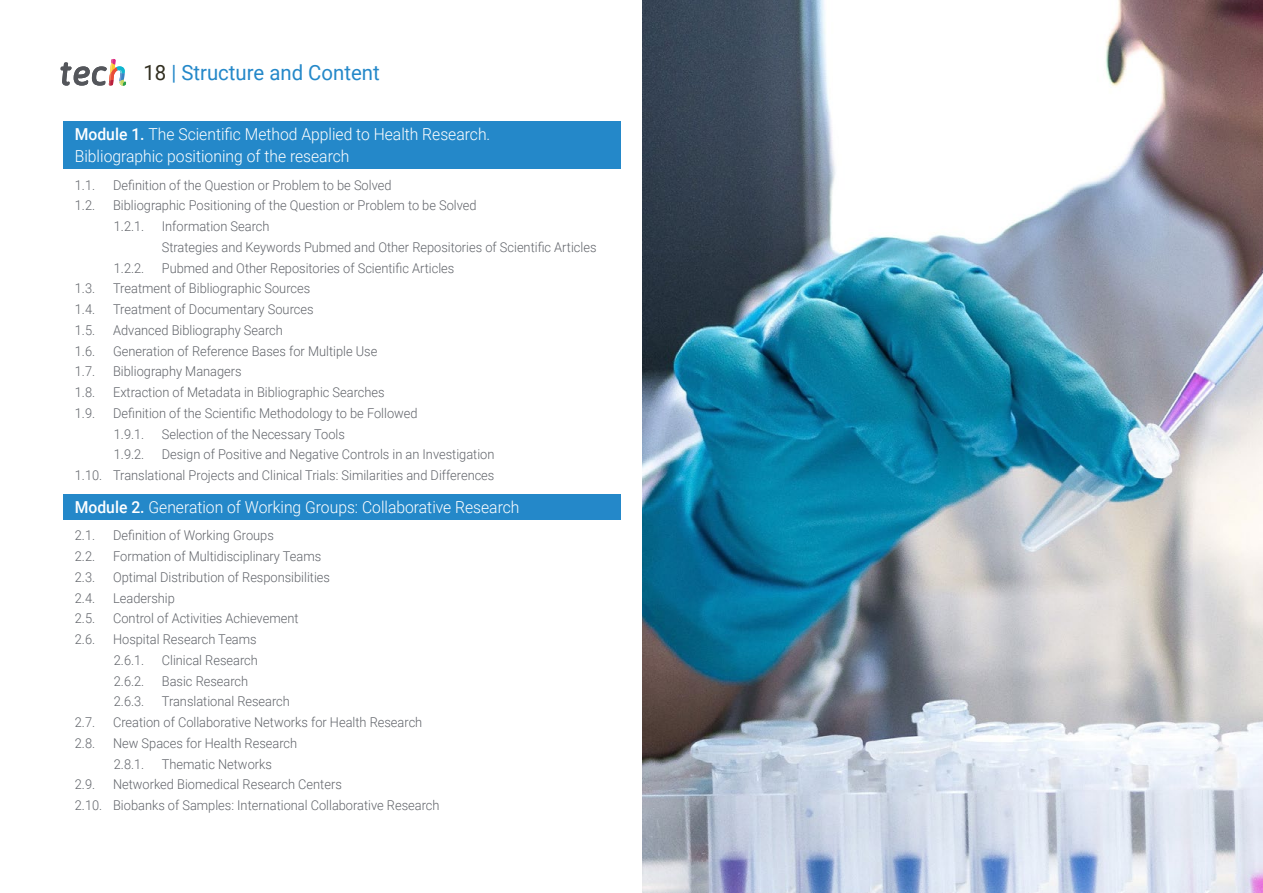
<style>
.page{position:relative;width:1263px;height:893px;background:#fff}
.page>*{position:absolute;margin:0;border:0;box-sizing:border-box;transform-origin:0 0}
.t1{font:21px "Roboto";color:#2488c9}
.t2{font:300 16.5px/22.5px "Roboto";color:#fff;scale:.95 1}
.t3{font:300 13.5px/20.7px "Roboto";color:#61646a;scale:.95 1}
.s1{color:#312e20}
.s2{font-weight:500}
</style>
<div class="page">
<img style="left:642px;top:0;width:621px;height:893px">
<div style="left:64px;top:121px;width:557px;height:48px;background:#2488c9"></div>
<div style="left:64px;top:494px;width:557px;height:25px;background:#2488c9"></div>
<svg style="left:61px;top:59px;width:65px;height:27px"></svg>
<h1 class="t1" style="left:144px;top:57px;width:238px"><span class="s1">18</span> | Structure and Content</h1>
<p class="t2" style="left:75px;top:122px;width:439px"><span class="s2">Module 1.</span> The Scientific Method Applied to Health Research.<br>Bibliographic positioning of the research</p>
<p class="t3" style="left:75px;top:174px;width:23px">1.1.</p>
<p class="t3" style="left:113px;top:174px;width:295px">Definition of the Question or Problem to be Solved</p>
<p class="t3" style="left:75px;top:195px;width:23px">1.2.</p>
<p class="t3" style="left:113px;top:195px;width:384px">Bibliographic Positioning of the Question or Problem to be Solved<br>1.2.1.</p>
<p class="t3" style="left:162px;top:215px;width:459px">Information Search<br>Strategies and Keywords Pubmed and Other Repositories of Scientific Articles</p>
<p class="t3" style="left:114px;top:257px;width:34px">1.2.2.</p>
<p class="t3" style="left:162px;top:257px;width:309px">Pubmed and Other Repositories of Scientific Articles</p>
<p class="t3" style="left:75px;top:278px;width:23px">1.3.</p>
<p class="t3" style="left:113px;top:278px;width:209px">Treatment of Bibliographic Sources</p>
<p class="t3" style="left:75px;top:298px;width:23px">1.4.</p>
<p class="t3" style="left:113px;top:298px;width:213px">Treatment of Documentary Sources</p>
<p class="t3" style="left:75px;top:319px;width:23px">1.5.</p>
<p class="t3" style="left:113px;top:319px;width:180px">Advanced Bibliography Search</p>
<p class="t3" style="left:75px;top:340px;width:23px">1.6.</p>
<p class="t3" style="left:113px;top:340px;width:280px">Generation of Reference Bases for Multiple Use</p>
<p class="t3" style="left:75px;top:361px;width:23px">1.7.</p>
<p class="t3" style="left:113px;top:361px;width:137px">Bibliography Managers</p>
<p class="t3" style="left:75px;top:381px;width:23px">1.8.</p>
<p class="t3" style="left:113px;top:381px;width:287px">Extraction of Metadata in Bibliographic Searches</p>
<p class="t3" style="left:75px;top:402px;width:23px">1.9.</p>
<p class="t3" style="left:113px;top:402px;width:322px">Definition of the Scientific Methodology to be Followed<br>1.9.1.</p>
<p class="t3" style="left:162px;top:423px;width:194px">Selection of the Necessary Tools</p>
<p class="t3" style="left:75px;top:444px;width:443px;text-align:right">Design of Positive and Negative Controls in an Investigation<br>1.10. Translational Projects and Clinical Trials: Similarities and Differences</p>
<p class="t2" style="left:75px;top:495px;width:470px"><span class="s2">Module 2.</span> Generation of Working Groups: Collaborative Research</p>
<p class="t3" style="left:75px;top:525px;width:23px">2.1.</p>
<p class="t3" style="left:113px;top:525px;width:171px">Definition of Working Groups</p>
<p class="t3" style="left:75px;top:545px;width:23px">2.2.</p>
<p class="t3" style="left:113px;top:545px;width:221px">Formation of Multidisciplinary Teams</p>
<p class="t3" style="left:75px;top:566px;width:23px">2.3.</p>
<p class="t3" style="left:113px;top:566px;width:230px">Optimal Distribution of Responsibilities</p>
<p class="t3" style="left:75px;top:587px;width:23px">2.4.</p>
<p class="t3" style="left:113px;top:587px;width:67px">Leadership</p>
<p class="t3" style="left:75px;top:608px;width:23px">2.5.</p>
<p class="t3" style="left:113px;top:608px;width:197px">Control of Activities Achievement</p>
<p class="t3" style="left:75px;top:628px;width:23px">2.6.</p>
<p class="t3" style="left:113px;top:628px;width:153px">Hospital Research Teams<br>2.6.1.</p>
<p class="t3" style="left:114px;top:444px;width:34px">1.9.2.</p>
<p class="t3" style="left:162px;top:649px;width:103px">Clinical Research</p>
<p class="t3" style="left:114px;top:670px;width:34px">2.6.2.</p>
<p class="t3" style="left:162px;top:670px;width:92px">Basic Research</p>
<p class="t3" style="left:114px;top:691px;width:34px">2.6.3.</p>
<p class="t3" style="left:162px;top:691px;width:136px">Translational Research</p>
<p class="t3" style="left:75px;top:711px;width:23px">2.7.</p>
<p class="t3" style="left:113px;top:711px;width:327px">Creation of Collaborative Networks for Health Research</p>
<p class="t3" style="left:75px;top:732px;width:23px">2.8.</p>
<p class="t3" style="left:113px;top:732px;width:195px">New Spaces for Health Research<br>2.8.1.</p>
<p class="t3" style="left:162px;top:753px;width:117px">Thematic Networks</p>
<p class="t3" style="left:75px;top:774px;width:385px;text-indent:38px">Networked Biomedical Research Centers<br>2.10. Biobanks of Samples: International Collaborative Research</p>
<p class="t3" style="left:75px;top:774px;width:23px">2.9.</p>
</div>
